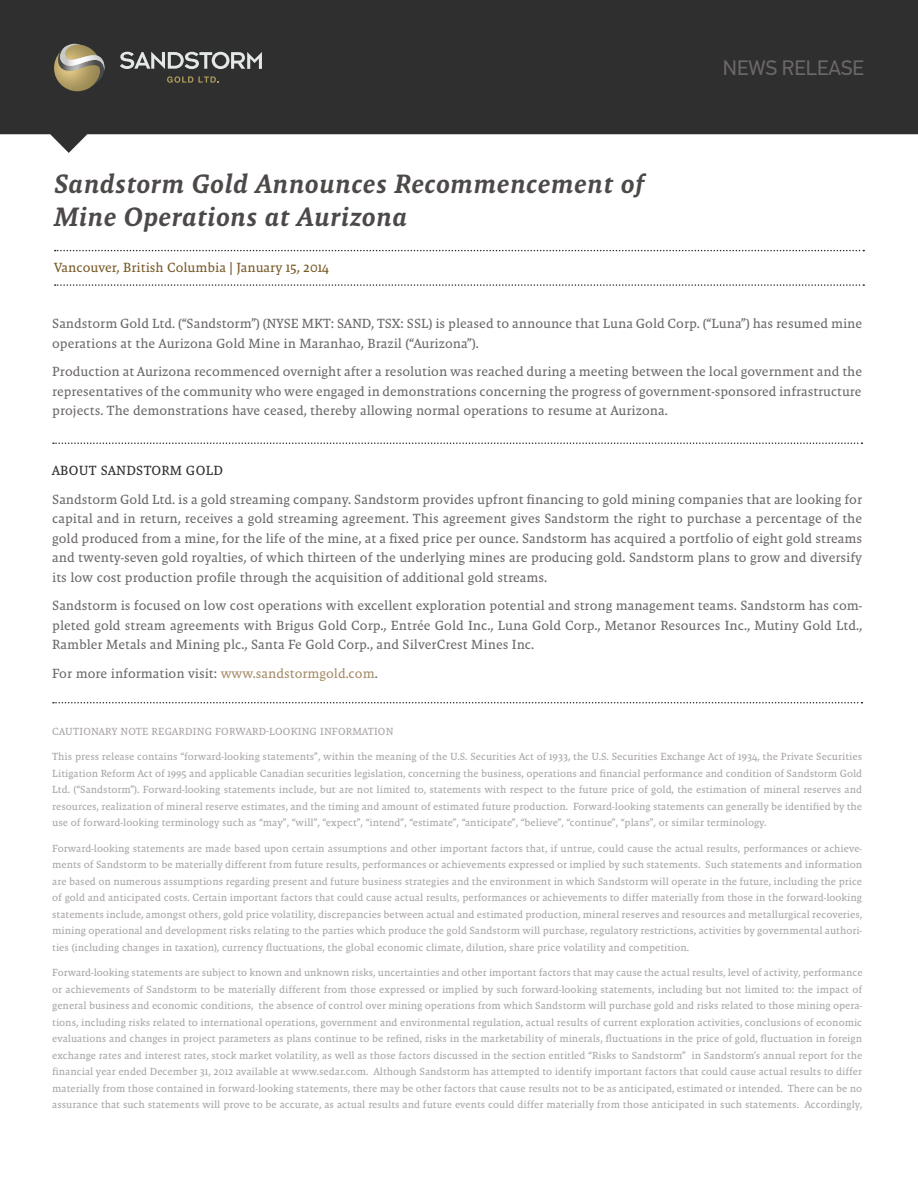
<style>
.page{position:relative;width:918px;height:1188px;background:#fff}
.page>*{position:absolute;margin:0;border:0;box-sizing:border-box;transform-origin:0 0}
.t1{font:italic 27px/32.4px "Malaga OT Med";letter-spacing:.01em;color:#4c4948}
.t2{font:21px "PF Din Text Pro";color:#6c6868}
.t3{font:13.5px/19.5px "Malaga OT";color:#6c6868;text-align:justify}
.t4{font:13.5px "Malaga OT";color:#775927}
.t5{font:13.5px "Malaga OT";letter-spacing:.02em;color:#2e2f2e}
.t6{font:10.5px/16.5px "Malaga OT";color:#a9a5a4;text-align:justify}
.t7{font:10.5px "Malaga OT";letter-spacing:.02em;color:#a9a5a4}
.s1{color:#a48b67}
</style>
<div class="page">
<svg style="left:0;top:0;width:918px;height:153px;background:#484848"></svg>
<svg style="left:167px;top:76px;width:52px;height:7px"></svg>
<svg style="left:120px;top:52px;width:142px;height:17px;background:#808281"></svg>
<svg style="left:51px;top:44px;width:55px;height:47px;background:#887f63"></svg>
<svg style="left:55px;top:250px;width:809px;height:1px"></svg>
<svg style="left:55px;top:284px;width:809px;height:2px"></svg>
<svg style="left:53px;top:442px;width:809px;height:2px"></svg>
<svg style="left:53px;top:702px;width:809px;height:1px"></svg>
<h1 class="t1" style="left:54px;top:168px;width:592px">Sandstorm Gold Announces Recommencement of<br>Mine Operations at Aurizona</h1>
<p class="t4" style="left:54px;top:260px;width:277px">Vancouver, British Columbia | January 15, 2014</p>
<h2 class="t2" style="left:723px;top:56px;width:143px">NEWS RELEASE</h2>
<p class="t3" style="left:52px;top:314px;width:812px">Sandstorm Gold Ltd. (“Sandstorm”) (NYSE MKT: SAND, TSX: SSL) is pleased to announce that Luna Gold Corp. (“Luna”) has resumed mine operations at the Aurizona Gold Mine in Maranhao, Brazil (“Aurizona”).</p>
<p class="t3" style="left:52px;top:362px;width:811px">Production at Aurizona recommenced overnight after a resolution was reached during a meeting between the local government and the representatives of the community who were engaged in demonstrations concerning the progress of government-sponsored infrastructure projects. The demonstrations have ceased, thereby allowing normal operations to resume at Aurizona.</p>
<p class="t5" style="left:52px;top:463px;width:172px">ABOUT SANDSTORM GOLD</p>
<p class="t3" style="left:52px;top:490px;width:812px">Sandstorm Gold Ltd. is a gold streaming company. Sandstorm provides upfront financing to gold mining companies that are looking for capital and in return, receives a gold streaming agreement. This agreement gives Sandstorm the right to purchase a percentage of the gold produced from a mine, for the life of the mine, at a fixed price per ounce. Sandstorm has acquired a portfolio of eight gold streams and twenty-seven gold royalties, of which thirteen of the underlying mines are producing gold. Sandstorm plans to grow and diversify its low cost production profile through the acquisition of additional gold streams.</p>
<p class="t3" style="left:52px;top:596px;width:812px">Sandstorm is focused on low cost operations with excellent exploration potential and strong management teams. Sandstorm has com&shy;pleted gold stream agreements with Brigus Gold Corp., Entrée Gold Inc., Luna Gold Corp., Metanor Resources Inc., Mutiny Gold Ltd., Rambler Metals and Mining plc., Santa Fe Gold Corp., and SilverCrest Mines Inc.</p>
<p class="t3" style="left:52px;top:664px;width:327px">For more information visit: <span class="s1">www.sandstormgold.com</span>.</p>
<p class="t7" style="left:52px;top:725px;width:343px">CAUTIONARY NOTE REGARDING FORWARD-LOOKING INFORMATION</p>
<p class="t6" style="left:52px;top:749px;width:812px">This press release contains “forward-looking statements”, within the meaning of the U.S. Securities Act of 1933, the U.S. Securities Exchange Act of 1934, the Private Securities Litigation Reform Act of 1995 and applicable Canadian securities legislation, concerning the business, operations and financial performance and condition of Sandstorm Gold Ltd. (“Sandstorm”). Forward-looking statements include, but are not limited to, statements with respect to the future price of gold, the estimation of mineral reserves and resources, realization of mineral reserve estimates, and the timing and amount of estimated future production. Forward-looking statements can generally be identified by the use of forward-looking terminology such as “may”, “will”, “expect”, “intend”, “estimate”, “anticipate”, “believe”, “continue”, “plans”, or similar terminology.</p>
<p class="t6" style="left:52px;top:840px;width:812px">Forward-looking statements are made based upon certain assumptions and other important factors that, if untrue, could cause the actual results, performances or achieve&shy;ments of Sandstorm to be materially different from future results, performances or achievements expressed or implied by such statements. Such statements and information are based on numerous assumptions regarding present and future business strategies and the environment in which Sandstorm will operate in the future, including the price of gold and anticipated costs. Certain important factors that could cause actual results, performances or achievements to differ materially from those in the forward-looking statements include, amongst others, gold price volatility, discrepancies between actual and estimated production, mineral reserves and resources and metallurgical recoveries, mining operational and development risks relating to the parties which produce the gold Sandstorm will purchase, regulatory restrictions, activities by governmental authori&shy;ties (including changes in taxation), currency fluctuations, the global economic climate, dilution, share price volatility and competition.</p>
<p class="t6" style="left:52px;top:965px;width:812px">Forward-looking statements are subject to known and unknown risks, uncertainties and other important factors that may cause the actual results, level of activity, performance or achievements of Sandstorm to be materially different from those expressed or implied by such forward-looking statements, including but not limited to: the impact of general business and economic conditions, the absence of control over mining operations from which Sandstorm will purchase gold and risks related to those mining opera&shy;tions, including risks related to international operations, government and environmental regulation, actual results of current exploration activities, conclusions of economic evaluations and changes in project parameters as plans continue to be refined, risks in the marketability of minerals, fluctuations in the price of gold, fluctuation in foreign exchange rates and interest rates, stock market volatility, as well as those factors discussed in the section entitled “Risks to Sandstorm” in Sandstorm’s annual report for the financial year ended December 31, 2012 available at www.sedar.com. Although Sandstorm has attempted to identify important factors that could cause actual results to differ materially from those contained in forward-looking statements, there may be other factors that cause results not to be as anticipated, estimated or intended. There can be no assurance that such statements will prove to be accurate, as actual results and future events could differ materially from those anticipated in such statements. Accordingly,</p>
</div>
